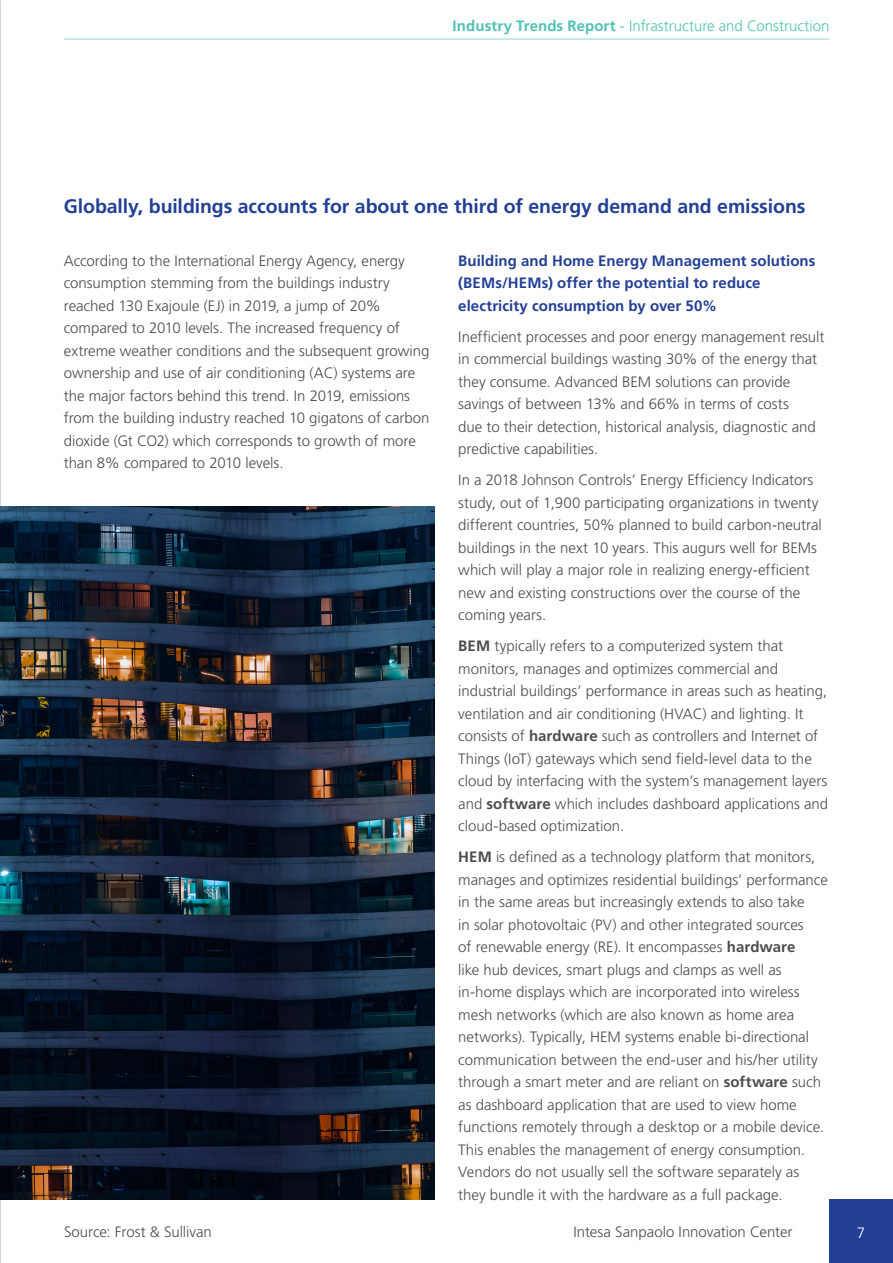
<style>
.page{position:relative;width:893px;height:1263px;background:#fff}
.page>*{position:absolute;margin:0;border:0;box-sizing:border-box;transform-origin:0 0}
.introtext{font:19.5px "Frutiger LT 65 Bd";letter-spacing:-.005em;color:#233f96}
.bodycopy{font:15px/22.5px "Frutiger LT 45 Lt";color:#4b4c4d}
.bodycopy-2{font:15px/22.5px "Frutiger LT 65 Bd";letter-spacing:.005em;color:#233f96}
.t1{font:15px "Frutiger LT 45 Lt";color:#50c1b5}
.t2{font:15px "Frutiger LT 45 Lt";color:#fff}
.s1{font-family:"Frutiger LT 65 Bd"}
</style>
<div class="page">
<div style="left:829px;top:1199px;width:64px;height:64px;background:#233f96"></div>
<hr style="left:0;top:0;width:1px;height:1263px;background:#233f96">
<img style="left:0;top:506px;width:435px;height:693px">
<p class="t1" style="left:453px;top:17px;width:378px"><span class="s1">Industry Trends Report</span> - Infrastructure and Construction</p>
<p class="introtext" style="left:64px;top:195px;width:743px">Globally, buildings accounts for about one third of energy demand and emissions</p>
<p class="bodycopy" style="left:64px;top:249px;width:367px">According to the International Energy Agency, energy consumption stemming from the buildings industry reached 130 Exajoule (EJ) in 2019, a jump of 20% compared to 2010 levels. The increased frequency of extreme weather conditions and the subsequent growing ownership and use of air conditioning (AC) systems are the major factors behind this trend. In 2019, emissions from the building industry reached 10 gigatons of carbon dioxide (Gt CO2) which corresponds to growth of more than 8% compared to 2010 levels.</p>
<p class="bodycopy-2" style="left:458px;top:249px;width:359px">Building and Home Energy Management solutions (BEMs/HEMs) offer the potential to reduce electricity consumption by over 50%</p>
<p class="bodycopy" style="left:458px;top:325px;width:368px">Inefficient processes and poor energy management result in commercial buildings wasting 30% of the energy that they consume. Advanced BEM solutions can provide savings of between 13% and 66% in terms of costs<br>due to their detection, historical analysis, diagnostic and predictive capabilities.</p>
<p class="bodycopy" style="left:458px;top:469px;width:365px">In a 2018 Johnson Controls’ Energy Efficiency Indicators study, out of 1,900 participating organizations in twenty different countries, 50% planned to build carbon-neutral buildings in the next 10 years. This augurs well for BEMs which will play a major role in realizing energy-efficient new and existing constructions over the course of the coming years.</p>
<p class="bodycopy" style="left:458px;top:635px;width:371px"><span class="s1">BEM</span> typically refers to a computerized system that monitors, manages and optimizes commercial and industrial buildings’ performance in areas such as heating, ventilation and air conditioning (HVAC) and lighting. It consists of <span class="s1">hardware</span> such as controllers and Internet of Things (IoT) gateways which send field-level data to the cloud by interfacing with the system’s management layers and <span class="s1">software</span> which includes dashboard applications and cloud-based optimization.</p>
<p class="bodycopy" style="left:458px;top:846px;width:371px"><span class="s1">HEM</span> is defined as a technology platform that monitors, manages and optimizes residential buildings’ performance in the same areas but increasingly extends to also take<br>in solar photovoltaic (PV) and other integrated sources<br>of renewable energy (RE). It encompasses <span class="s1">hardware<br></span>like hub devices, smart plugs and clamps as well as in-home displays which are incorporated into wireless mesh networks (which are also known as home area networks). Typically, HEM systems enable bi-directional communication between the end-user and his/her utility through a smart meter and are reliant on <span class="s1">software</span> such as dashboard application that are used to view home functions remotely through a desktop or a mobile device.<br>This enables the management of energy consumption.<br>Vendors do not usually sell the software separately as they bundle it with the hardware as a full package.</p>
<p class="bodycopy" style="left:64px;top:1221px;width:149px">Source: Frost &amp; Sullivan</p>
<p class="bodycopy" style="left:573px;top:1221px;width:220px">Intesa Sanpaolo Innovation Center</p>
<p class="t2" style="left:857px;top:1224px;width:10px">7</p>
</div>
